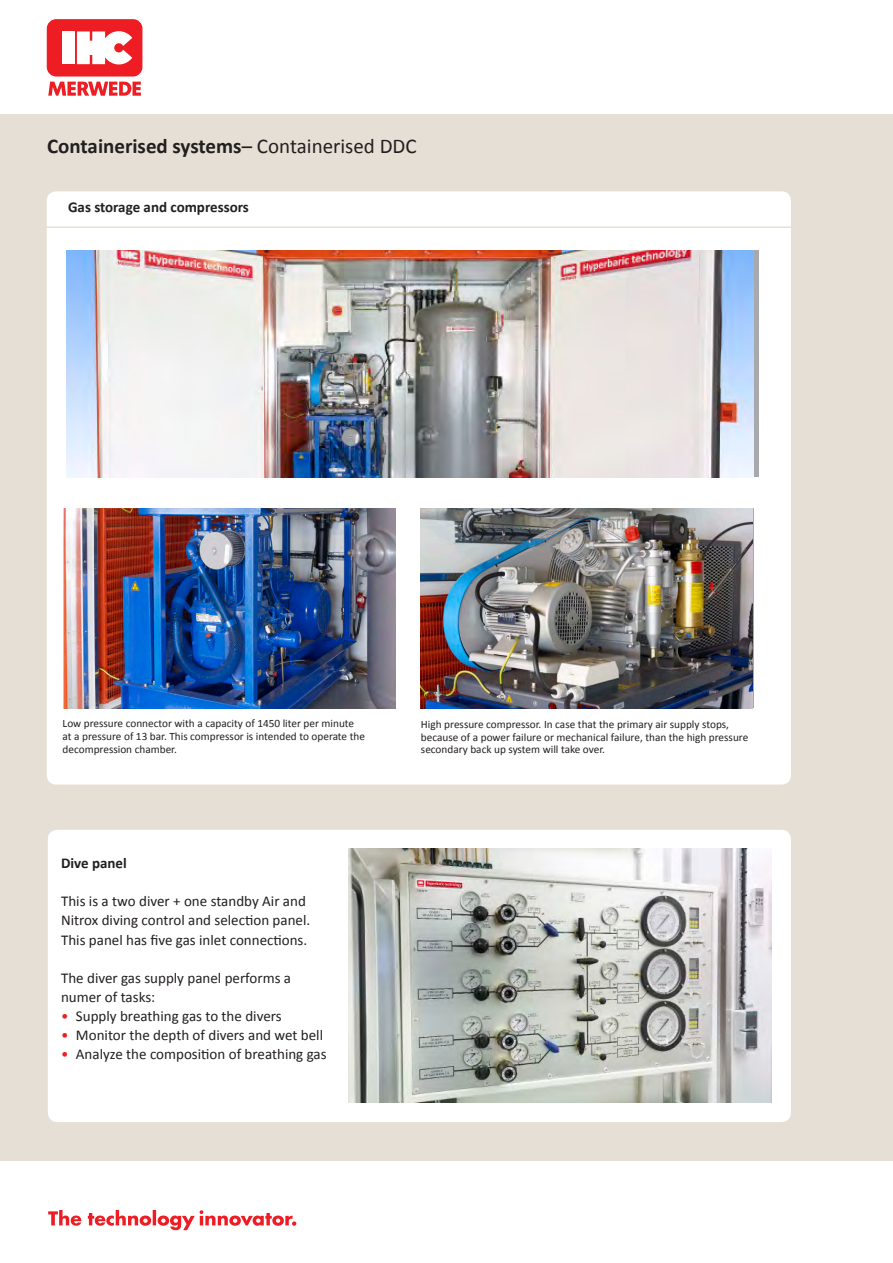
<style>
.page{position:relative;width:893px;height:1263px;background:#fff}
.page>*{position:absolute;margin:0;border:0;box-sizing:border-box;transform-origin:0 0}
.Subkop_bold{font:700 21px "Calibri";color:#231f20}
.Tekst_standaard_regu{font:15px/19.2px "Calibri";color:#231f20}
.Tekst_standaard_regu-2{font:700 15px "Calibri";color:#231f20}
.Tekst_klein_regular{font:11.25px/12.8px "Calibri";color:#231f20}
.s1{font-weight:400}
.s2{color:#ee1d23}
</style>
<div class="page">
<div style="left:0;top:115px;width:893px;height:1046px;background:#e6dfd5"></div>
<svg style="left:47px;top:19px;width:95px;height:77px"></svg>
<svg style="left:48px;top:1210px;width:33px;height:16px"></svg>
<svg style="left:88px;top:1210px;width:208px;height:20px"></svg>
<div style="left:47px;top:191px;width:744px;height:593px;background:#fff;border-radius:9px"></div>
<img style="left:66px;top:250px;width:687px;height:227px">
<img style="left:63px;top:508px;width:332px;height:200px">
<hr style="left:4px;top:226px;width:853px;height:2px;background:#e6dfd5">
<div style="left:48px;top:830px;width:743px;height:292px;background:#fff;border-radius:9px"></div>
<img style="left:348px;top:849px;width:424px;height:254px">
<img style="left:421px;top:508px;width:332px;height:200px">
<p class="Subkop_bold" style="left:47px;top:133px;width:371px">Containerised systems<span class="s1">– Containerised DDC</span></p>
<p class="Tekst_standaard_regu-2" style="left:68px;top:197px;width:182px">Gas storage and compressors</p>
<p class="Tekst_klein_regular" style="left:63px;top:717px;width:304px">Low pressure connector with a capacity of 1450 liter per minute at a pressure of 13 bar. This compressor is intended to operate the decompression chamber.</p>
<p class="Tekst_standaard_regu-2" style="left:61px;top:853px;width:67px">Dive panel</p>
<p class="Tekst_standaard_regu" style="left:61px;top:892px;width:246px">This is a two diver + one standby Air and</p>
<p class="Tekst_standaard_regu" style="left:61px;top:911px;width:251px">Nitrox diving control and selection panel.<br>This panel has five gas inlet connections.</p>
<p class="Tekst_standaard_regu" style="left:61px;top:968px;width:232px">The diver gas supply panel performs a</p>
<p class="Tekst_standaard_regu" style="left:61px;top:987px;width:96px">numer of tasks:</p>
<p class="Tekst_standaard_regu" style="left:61px;top:1006px;width:222px"><span class="s2">•</span> Supply breathing gas to the divers</p>
<p class="Tekst_standaard_regu" style="left:61px;top:1026px;width:264px"><span class="s2">•</span> Monitor the depth of divers and wet bell</p>
<p class="Tekst_standaard_regu" style="left:61px;top:1045px;width:267px"><span class="s2">•</span> Analyze the composition of breathing gas</p>
<p class="Tekst_klein_regular" style="left:421px;top:718px;width:329px">High pressure compressor. In case that the primary air supply stops, because of a power failure or mechanical failure, than the high pressure secondary back up system will take over.</p>
</div>
